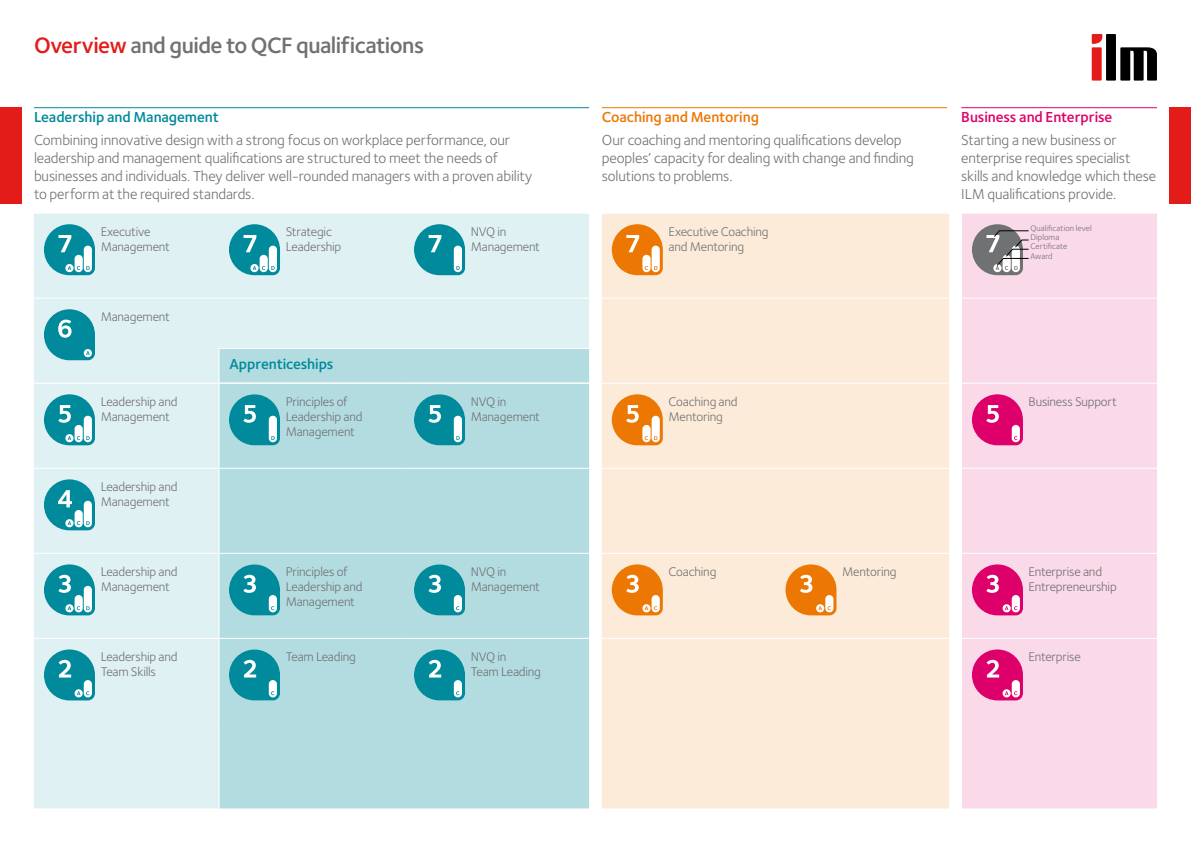
<style>
.page{position:relative;width:1191px;height:842px;background:#fff}
.page>*{position:absolute;margin:0;border:0;box-sizing:border-box;transform-origin:0 0}
.t1{font:600 23px "Foundry Sterling";letter-spacing:-.025em;color:#707172}
.t2{font:15px/18px "Foundry Sterling";letter-spacing:-.01em;color:#707172}
.t3{font:600 15px "Foundry Sterling";letter-spacing:-.005em;color:#008a9b}
.t4{font:600 15px "Foundry Sterling";letter-spacing:-.005em;color:#de006a}
.t5{font:600 15px "Foundry Sterling";letter-spacing:-.005em;color:#ed7703}
.t6{font:13px/15px "Foundry Sterling";letter-spacing:-.015em;color:#707172}
.t7{font:8.5px/9.2px "Foundry Sterling";letter-spacing:.005em;color:#707172}
.s1{color:#e31c19}
</style>
<div class="page">
<div style="left:1169px;top:108px;width:22px;height:96px;background:#e31c19"></div>
<div style="left:1106px;top:34px;width:10px;height:47px;background:#000"></div>
<div style="left:1091px;top:47px;width:10px;height:34px;background:#e31c19"></div>
<svg style="left:1091px;top:34px;width:11px;height:10px"></svg>
<svg style="left:1120px;top:47px;width:37px;height:34px"></svg>
<div style="left:34px;top:214px;width:555px;height:594px;background:#e0f1f3"></div>
<div style="left:602px;top:214px;width:347px;height:594px;background:#fcebd9"></div>
<div style="left:962px;top:214px;width:195px;height:594px;background:#fad9e9"></div>
<div style="left:219px;top:384px;width:370px;height:424px;background:#b3dce1"></div>
<hr style="left:34px;top:298px;width:185px;height:1px;background:#fff">
<hr style="left:219px;top:298px;width:185px;height:1px;background:#fff">
<hr style="left:404px;top:298px;width:185px;height:1px;background:#fff">
<hr style="left:34px;top:383px;width:185px;height:1px;background:#fff">
<hr style="left:219px;top:383px;width:185px;height:1px;background:#fff">
<hr style="left:404px;top:383px;width:185px;height:1px;background:#fff">
<hr style="left:34px;top:468px;width:185px;height:1px;background:#fff">
<hr style="left:219px;top:468px;width:185px;height:1px;background:#fff">
<hr style="left:404px;top:468px;width:185px;height:1px;background:#fff">
<hr style="left:34px;top:553px;width:185px;height:1px;background:#fff">
<hr style="left:219px;top:553px;width:185px;height:1px;background:#fff">
<hr style="left:404px;top:553px;width:185px;height:1px;background:#fff">
<hr style="left:34px;top:638px;width:185px;height:1px;background:#fff">
<hr style="left:219px;top:638px;width:185px;height:1px;background:#fff">
<hr style="left:404px;top:638px;width:185px;height:1px;background:#fff">
<hr style="left:602px;top:298px;width:173px;height:1px;background:#fff">
<hr style="left:775px;top:298px;width:174px;height:1px;background:#fff">
<hr style="left:602px;top:383px;width:173px;height:1px;background:#fff">
<hr style="left:775px;top:383px;width:174px;height:1px;background:#fff">
<hr style="left:602px;top:468px;width:173px;height:1px;background:#fff">
<hr style="left:775px;top:468px;width:174px;height:1px;background:#fff">
<hr style="left:602px;top:553px;width:173px;height:1px;background:#fff">
<hr style="left:775px;top:553px;width:174px;height:1px;background:#fff">
<hr style="left:602px;top:638px;width:173px;height:1px;background:#fff">
<hr style="left:775px;top:638px;width:174px;height:1px;background:#fff">
<hr style="left:962px;top:298px;width:195px;height:1px;background:#fff">
<hr style="left:962px;top:383px;width:195px;height:1px;background:#fff">
<hr style="left:962px;top:468px;width:195px;height:1px;background:#fff">
<hr style="left:962px;top:553px;width:195px;height:1px;background:#fff">
<hr style="left:962px;top:638px;width:195px;height:1px;background:#fff">
<hr style="left:218px;top:384px;width:1px;height:84px;background:#fff">
<hr style="left:218px;top:469px;width:1px;height:84px;background:#fff">
<hr style="left:218px;top:554px;width:1px;height:84px;background:#fff">
<hr style="left:218px;top:639px;width:1px;height:84px;background:#fff">
<hr style="left:218px;top:723px;width:1px;height:85px;background:#fff">
<svg style="left:44px;top:224px;width:51px;height:51px;background:#52afbb"></svg>
<svg style="left:229px;top:224px;width:51px;height:51px;background:#52afbb"></svg>
<svg style="left:414px;top:224px;width:51px;height:51px;background:#41a8b4"></svg>
<svg style="left:612px;top:224px;width:51px;height:51px;background:#f29f4e"></svg>
<svg style="left:44px;top:309px;width:51px;height:51px;background:#38a3b0"></svg>
<svg style="left:44px;top:394px;width:51px;height:51px;background:#55b0bc"></svg>
<svg style="left:229px;top:394px;width:51px;height:51px;background:#3da6b3"></svg>
<svg style="left:414px;top:394px;width:51px;height:51px;background:#3da6b3"></svg>
<svg style="left:612px;top:394px;width:51px;height:51px;background:#f2a151"></svg>
<svg style="left:972px;top:394px;width:51px;height:51px;background:#e53c8d"></svg>
<svg style="left:44px;top:479px;width:51px;height:51px;background:#55b1bc"></svg>
<svg style="left:44px;top:564px;width:51px;height:51px;background:#54b0bc"></svg>
<svg style="left:229px;top:564px;width:51px;height:51px;background:#35a2b0"></svg>
<svg style="left:414px;top:564px;width:51px;height:51px;background:#35a2b0"></svg>
<svg style="left:612px;top:564px;width:51px;height:51px;background:#f19942"></svg>
<svg style="left:785px;top:564px;width:51px;height:51px;background:#f19943"></svg>
<svg style="left:972px;top:564px;width:51px;height:51px;background:#e6408f"></svg>
<svg style="left:44px;top:649px;width:51px;height:51px;background:#41a8b4"></svg>
<svg style="left:229px;top:649px;width:51px;height:51px;background:#36a2b0"></svg>
<svg style="left:414px;top:649px;width:51px;height:51px;background:#36a2b0"></svg>
<svg style="left:972px;top:649px;width:51px;height:51px;background:#e6408f"></svg>
<hr style="left:34px;top:107px;width:555px;height:1px;background:#008a9b">
<hr style="left:602px;top:107px;width:345px;height:1px;background:#ed7703">
<hr style="left:961px;top:107px;width:196px;height:1px;background:#de006a">
<div style="left:0;top:108px;width:21px;height:96px;background:#e31c19"></div>
<svg style="left:972px;top:224px;width:56px;height:51px;background:#a0999d"></svg>
<div style="left:219px;top:348px;width:370px;height:35px;background:#b3dce1"></div>
<div style="left:218px;top:348px;width:372px;height:35px;border:1px solid #fff"></div>
<h1 class="t1" style="left:34px;top:32px;width:392px"><span class="s1">Overview</span> and guide to QCF qualifications</h1>
<p class="t3" style="left:34px;top:108px;width:186px">Leadership and Management</p>
<p class="t2" style="left:34px;top:131px;width:500px">Combining innovative design with a strong focus on workplace performance, our leadership and management qualifications are structured to meet the needs of businesses and individuals. They deliver well-rounded managers with a proven ability to perform at the required standards.</p>
<p class="t5" style="left:602px;top:108px;width:159px">Coaching and Mentoring</p>
<p class="t2" style="left:602px;top:131px;width:314px">Our coaching and mentoring qualifications develop peoples’ capacity for dealing with change and finding solutions to problems.</p>
<p class="t6" style="left:101px;top:224px;width:71px">Executive<br>Management</p>
<p class="t6" style="left:286px;top:224px;width:57px">Strategic<br>Leadership</p>
<p class="t6" style="left:471px;top:224px;width:71px">NVQ in<br>Management</p>
<p class="t6" style="left:668px;top:224px;width:102px">Executive Coaching and Mentoring</p>
<p class="t6" style="left:101px;top:310px;width:71px">Management</p>
<p class="t3" style="left:229px;top:355px;width:105px">Apprenticeships</p>
<p class="t4" style="left:961px;top:108px;width:153px">Business and Enterprise</p>
<p class="t2" style="left:961px;top:131px;width:196px">Starting a new business or enterprise requires specialist skills and knowledge which these<br>ILM qualifications provide.</p>
<p class="t7" style="left:1030px;top:224px;width:63px">Qualification level<br>Diploma<br>Certificate<br>Award</p>
<p class="t6" style="left:101px;top:395px;width:78px">Leadership and<br>Management</p>
<p class="t6" style="left:286px;top:395px;width:78px">Principles of<br>Leadership and<br>Management</p>
<p class="t6" style="left:471px;top:395px;width:71px">NVQ in<br>Management</p>
<p class="t6" style="left:668px;top:395px;width:71px">Coaching and<br>Mentoring</p>
<p class="t6" style="left:1028px;top:395px;width:90px">Business Support</p>
<p class="t6" style="left:101px;top:480px;width:78px">Leadership and<br>Management</p>
<p class="t6" style="left:101px;top:565px;width:78px">Leadership and<br>Management</p>
<p class="t6" style="left:286px;top:565px;width:78px">Principles of<br>Leadership and<br>Management</p>
<p class="t6" style="left:471px;top:565px;width:71px">NVQ in<br>Management</p>
<p class="t6" style="left:668px;top:565px;width:49px">Coaching</p>
<p class="t6" style="left:842px;top:565px;width:56px">Mentoring</p>
<p class="t6" style="left:1028px;top:565px;width:90px">Enterprise and<br>Entrepreneurship</p>
<p class="t6" style="left:101px;top:650px;width:78px">Leadership and<br>Team Skills</p>
<p class="t6" style="left:286px;top:650px;width:72px">Team Leading</p>
<p class="t6" style="left:471px;top:650px;width:72px">NVQ in<br>Team Leading</p>
<p class="t6" style="left:1028px;top:650px;width:54px">Enterprise</p>
</div>
